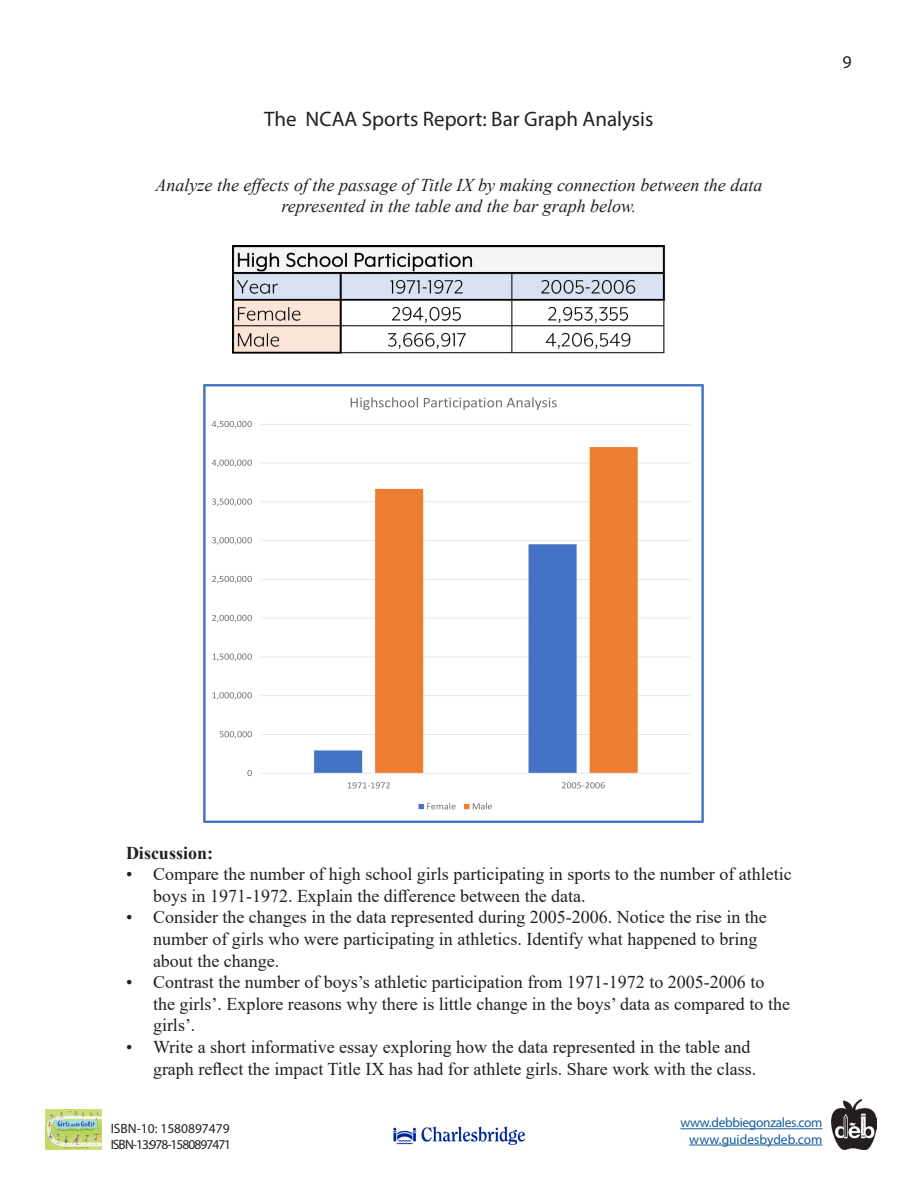
<style>
.page{position:relative;width:918px;height:1188px;background:#fff}
.page>*{position:absolute;margin:0;border:0;box-sizing:border-box;transform-origin:0 0}
.t1{font:21px "Myriad Pro";color:#231f20}
.t2{font:18px/21.6px "Times New Roman";color:#231f20}
.t3{font:italic 18px/21.6px "Times New Roman";color:#231f20;text-align:center}
.t4{font:700 18px "Times New Roman";color:#231f20}
.t5{font:18px "Myriad Pro";color:#231f20}
.t6{font:13.5px/16.2px "Myriad Pro";letter-spacing:-.015em;color:#175d9e;text-align:right}
.t7{font:13.5px/16.2px "Myriad Pro";letter-spacing:-.07em;color:#231f20}
</style>
<div class="page">
<img style="left:832px;top:1100px;width:44px;height:50px">
<img style="left:46px;top:1110px;width:55px;height:40px">
<hr style="left:680px;top:1128px;width:143px;height:1px;background:#175d9e">
<hr style="left:689px;top:1145px;width:134px;height:1px;background:#175d9e">
<img style="left:392px;top:1126px;width:133px;height:19px">
<img style="left:232px;top:246px;width:434px;height:108px">
<img style="left:203px;top:384px;width:501px;height:439px">
<p class="t1" style="left:264px;top:106px;width:391px">The NCAA Sports Report: Bar Graph Analysis</p>
<p class="t3" style="left:156px;top:173px;width:608px">Analyze the effects of the passage of Title IX by making connection between the data represented in the table and the bar graph below.</p>
<p class="t5" style="left:842px;top:51px;width:11px">9</p>
<p class="t4" style="left:126px;top:840px;width:89px">Discussion:</p>
<p class="t2" style="left:153px;top:863px;width:640px;text-indent:-27px">• Compare the number of high school girls participating in sports to the number of athletic boys in 1971-1972. Explain the difference between the data.</p>
<p class="t2" style="left:153px;top:906px;width:615px;text-indent:-27px">• Consider the changes in the data represented during 2005-2006. Notice the rise in the number of girls who were participating in athletics. Identify what happened to bring about the change.</p>
<p class="t2" style="left:153px;top:971px;width:638px;text-indent:-27px">• Contrast the number of boys’s athletic participation from 1971-1972 to 2005-2006 to the girls’. Explore reasons why there is little change in the boys’ data as compared to the girls’.</p>
<p class="t2" style="left:153px;top:1036px;width:605px;text-indent:-27px">• Write a short informative essay exploring how the data represented in the table and graph reflect the impact Title IX has had for athlete girls. Share work with the class.</p>
<p class="t7" style="left:111px;top:1120px;width:122px">ISBN-10: 1580897479<br>ISBN-13: 978-1580897471</p>
<p class="t6" style="left:680px;top:1115px;width:144px">www.debbiegonzales.com www.guidesbydeb.com</p>
</div>
